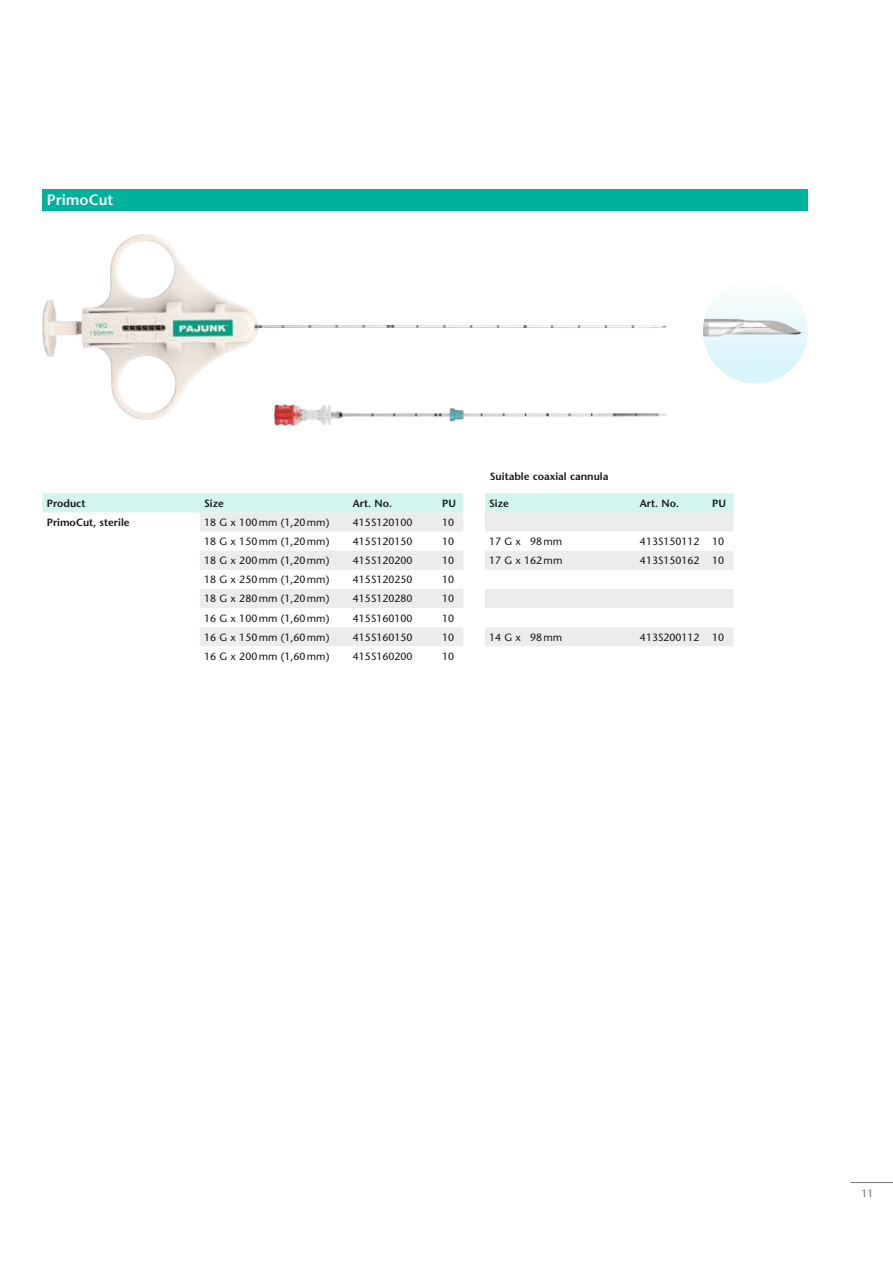
<style>
.page{position:relative;width:893px;height:1263px;background:#fff}
.page>*{position:absolute;margin:0;border:0;box-sizing:border-box;transform-origin:0 0}
.t1{font:600 15px "Stone Sans";color:#fff}
.t2{font:10.5px "Stone Sans";color:#151616}
.t3{font:600 10.5px "Stone Sans";color:#151616}
.t4{font:10.5px "Stone Sans";color:#727372}
</style>
<div class="page">
<img style="left:43px;top:234px;width:624px;height:186px">
<img style="left:274px;top:405px;width:394px;height:21px">
<div style="left:703px;top:279px;width:105px;height:104px;background:linear-gradient(to bottom,#fdfdfd,#d4f2f9);border-radius:50%"></div>
<img style="left:703px;top:318px;width:99px;height:19px">
<div style="left:43px;top:189px;width:765px;height:21px;background:#00b19d"></div>
<div style="left:43px;top:493px;width:690px;height:19px;background:#d2f5ee"></div>
<div style="left:463px;top:493px;width:22px;height:19px;background:#fff"></div>
<svg style="left:200px;top:512px;width:533px;height:134px;fill:#ececec"></svg>
<svg style="left:463px;top:589px;width:22px;height:57px"></svg>
<hr style="left:850px;top:1182px;width:43px;height:1px;background:#727372">
<h1 class="t1" style="left:47px;top:194px;width:68px">PrimoCut</h1>
<p class="t3" style="left:490px;top:472px;width:120px">Suitable coaxial cannula</p>
<p class="t3" style="left:47px;top:499px;width:40px">Product</p>
<p class="t3" style="left:204px;top:499px;width:21px">Size</p>
<p class="t3" style="left:353px;top:499px;width:41px">Art. No.</p>
<p class="t3" style="left:442px;top:499px;width:15px">PU</p>
<p class="t3" style="left:489px;top:499px;width:21px">Size</p>
<p class="t3" style="left:640px;top:499px;width:41px">Art. No.</p>
<p class="t3" style="left:712px;top:499px;width:15px">PU</p>
<p class="t3" style="left:47px;top:518px;width:84px">PrimoCut, sterile</p>
<p class="t2" style="left:204px;top:518px;width:127px">18 G x 100 mm (1,20 mm)</p>
<p class="t2" style="left:353px;top:518px;width:61px">415S120100</p>
<p class="t2" style="left:442px;top:518px;width:14px">10</p>
<p class="t2" style="left:204px;top:537px;width:127px">18 G x 150 mm (1,20 mm)</p>
<p class="t2" style="left:353px;top:537px;width:61px">415S120150</p>
<p class="t2" style="left:442px;top:537px;width:14px">10</p>
<p class="t2" style="left:489px;top:537px;width:75px">17 G x 98 mm</p>
<p class="t2" style="left:640px;top:537px;width:86px">413S150112 10</p>
<p class="t2" style="left:204px;top:556px;width:127px">18 G x 200 mm (1,20 mm)</p>
<p class="t2" style="left:353px;top:556px;width:61px">415S120200</p>
<p class="t2" style="left:442px;top:556px;width:14px">10</p>
<p class="t2" style="left:489px;top:556px;width:75px">17 G x 162 mm</p>
<p class="t2" style="left:640px;top:556px;width:86px">413S150162 10</p>
<p class="t2" style="left:204px;top:576px;width:127px">18 G x 250 mm (1,20 mm)</p>
<p class="t2" style="left:353px;top:576px;width:61px">415S120250</p>
<p class="t2" style="left:442px;top:576px;width:14px">10</p>
<p class="t2" style="left:204px;top:595px;width:127px">18 G x 280 mm (1,20 mm)</p>
<p class="t2" style="left:353px;top:595px;width:61px">415S120280</p>
<p class="t2" style="left:442px;top:595px;width:14px">10</p>
<p class="t2" style="left:204px;top:614px;width:127px">16 G x 100 mm (1,60 mm)</p>
<p class="t2" style="left:353px;top:614px;width:61px">415S160100</p>
<p class="t2" style="left:442px;top:614px;width:14px">10</p>
<p class="t2" style="left:204px;top:633px;width:127px">16 G x 150 mm (1,60 mm)</p>
<p class="t2" style="left:353px;top:633px;width:61px">415S160150</p>
<p class="t2" style="left:442px;top:633px;width:14px">10</p>
<p class="t2" style="left:489px;top:633px;width:75px">14 G x 98 mm</p>
<p class="t2" style="left:640px;top:633px;width:86px">413S200112 10</p>
<p class="t2" style="left:204px;top:652px;width:127px">16 G x 200 mm (1,60 mm)</p>
<p class="t2" style="left:353px;top:652px;width:61px">415S160200</p>
<p class="t2" style="left:442px;top:652px;width:14px">10</p>
<p class="t4" style="left:861px;top:1189px;width:14px">11</p>
</div>
